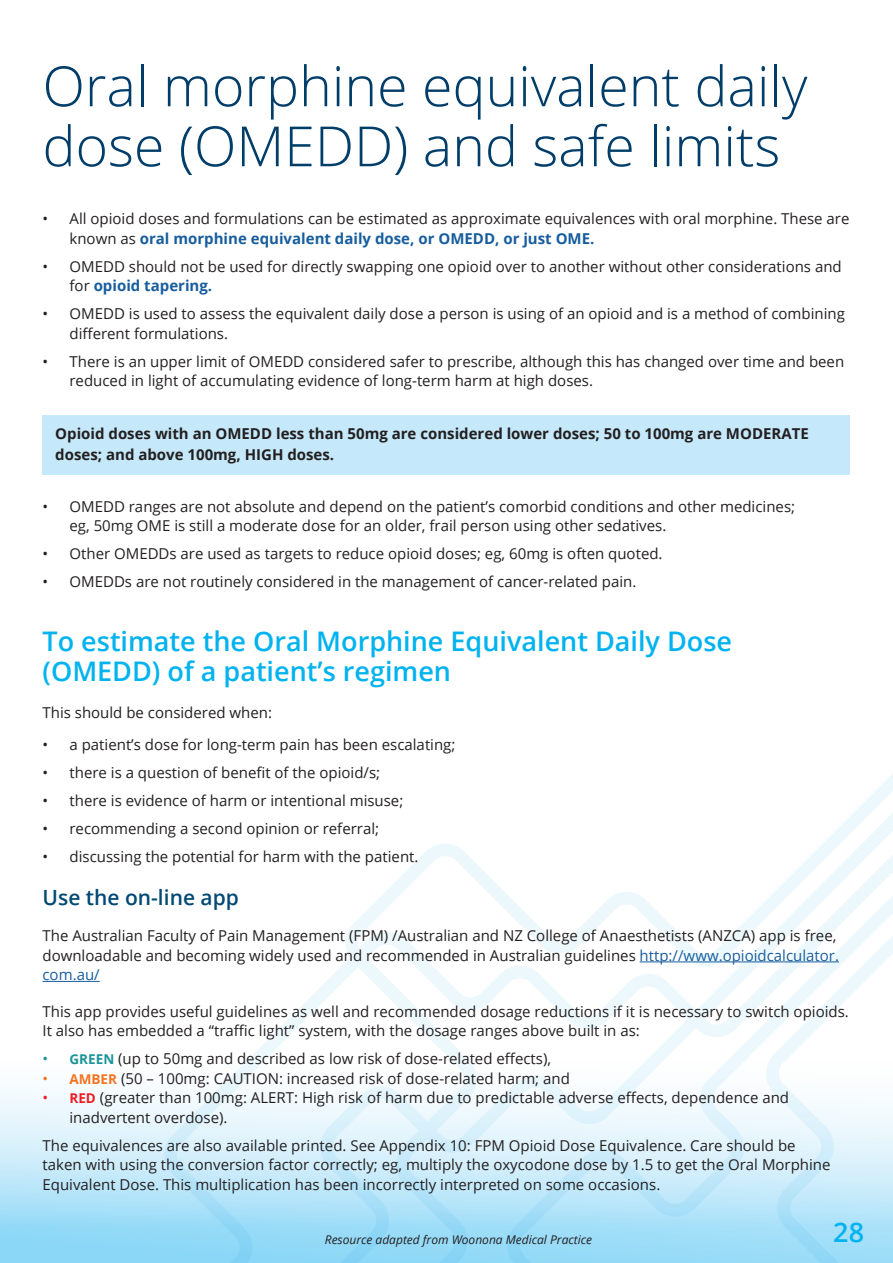
<style>
.page{position:relative;width:893px;height:1263px;background:#fff}
.page>*{position:absolute;margin:0;border:0;box-sizing:border-box;transform-origin:0 0}
.New_heading{font:300 55.5px/60px "Open Sans";color:#003d69}
.Subheading_new{font:600 27px/30px "Open Sans";color:#00b3ef}
.sub_level_3{font:600 21px "Open Sans";color:#024974}
.New_body_bullet_roun{font:15px/19.5px "Open Sans";color:#231f20}
.Newest_body{font:700 15px/21px "Open Sans";color:#231f20}
.t1{font:italic 12px "Open Sans";color:#231f20}
.s1{font-weight:700;color:#175d9e}
.s2{color:#175d9e}
.s3{color:#1a9499}
.s4{font-weight:700;font-size:13.5px;color:#1a9499}
.s5{color:#f47321}
.s6{font-weight:700;font-size:13.5px;color:#f47321}
.s7{color:#ee1d23}
.s8{font-weight:700;font-size:13.5px;color:#ee1d23}
</style>
<div class="page">
<div style="left:0;top:1020px;width:893px;height:243px;background:linear-gradient(to bottom,#fff,#8cd6f6)"></div>
<svg style="left:163px;top:888px;width:227px;height:375px"></svg>
<svg style="left:390px;top:774px;width:503px;height:489px"></svg>
<hr style="left:640px;top:961px;width:199px;height:1px;background:#175d9e">
<hr style="left:43px;top:981px;width:57px;height:1px;background:#175d9e">
<div style="left:43px;top:415px;width:807px;height:59px;background:#c5e9fa"></div>
<p class="New_heading" style="left:43px;top:55px;width:766px">Oral morphine equivalent daily dose (OMEDD) and safe limits</p>
<p class="New_body_bullet_roun" style="left:70px;top:208px;width:781px;text-indent:-27px">• All opioid doses and formulations can be estimated as approximate equivalences with oral morphine. These are known as <span class="s1">oral morphine equivalent daily dose, or OMEDD, or just OME.</span></p>
<p class="New_body_bullet_roun" style="left:70px;top:256px;width:774px;text-indent:-27px">• OMEDD should not be used for directly swapping one opioid over to another without other considerations and for <span class="s1">opioid tapering.</span></p>
<p class="New_body_bullet_roun" style="left:70px;top:304px;width:777px;text-indent:-27px">• OMEDD is used to assess the equivalent daily dose a person is using of an opioid and is a method of combining different formulations.</p>
<p class="New_body_bullet_roun" style="left:70px;top:351px;width:776px;text-indent:-27px">• There is an upper limit of OMEDD considered safer to prescribe, although this has changed over time and been reduced in light of accumulating evidence of long-term harm at high doses.</p>
<p class="Newest_body" style="left:55px;top:423px;width:755px">Opioid doses with an OMEDD less than 50mg are considered lower doses; 50 to 100mg are MODERATE doses; and above 100mg, HIGH doses.</p>
<p class="New_body_bullet_roun" style="left:70px;top:496px;width:727px;text-indent:-27px">• OMEDD ranges are not absolute and depend on the patient’s comorbid conditions and other medicines; eg, 50mg OME is still a moderate dose for an older, frail person using other sedatives.</p>
<p class="New_body_bullet_roun" style="left:43px;top:544px;width:622px">• Other OMEDDs are used as targets to reduce opioid doses; eg, 60mg is often quoted.</p>
<p class="New_body_bullet_roun" style="left:43px;top:572px;width:595px">• OMEDDs are not routinely considered in the management of cancer-related pain.</p>
<p class="Subheading_new" style="left:43px;top:626px;width:691px">To estimate the Oral Morphine Equivalent Daily Dose (OMEDD) of a patient’s regimen</p>
<p class="New_body_bullet_roun" style="left:43px;top:702px;width:231px">This should be considered when:</p>
<p class="New_body_bullet_roun" style="left:43px;top:734px;width:414px">• a patient’s dose for long-term pain has been escalating;</p>
<p class="New_body_bullet_roun" style="left:43px;top:762px;width:339px">• there is a question of benefit of the opioid/s;</p>
<p class="New_body_bullet_roun" style="left:43px;top:790px;width:362px">• there is evidence of harm or intentional misuse;</p>
<p class="New_body_bullet_roun" style="left:43px;top:818px;width:338px">• recommending a second opinion or referral;</p>
<p class="New_body_bullet_roun" style="left:43px;top:846px;width:377px">• discussing the potential for harm with the patient.</p>
<p class="sub_level_3" style="left:43px;top:883px;width:198px">Use the on-line app</p>
<p class="New_body_bullet_roun" style="left:43px;top:926px;width:798px">The Australian Faculty of Pain Management (FPM) /Australian and NZ College of Anaesthetists (ANZCA) app is free, downloadable and becoming widely used and recommended in Australian guidelines <span class="s2">http://www.opioidcalculator. com.au/</span></p>
<p class="New_body_bullet_roun" style="left:43px;top:1001px;width:808px">This app provides useful guidelines as well and recommended dosage reductions if it is necessary to switch opioids.<br>It also has embedded a “traffic light” system, with the dosage ranges above built in as:</p>
<p class="New_body_bullet_roun" style="left:43px;top:1049px;width:510px"><span class="s3">•</span> <span class="s4">GREEN</span> (up to 50mg and described as low risk of dose-related effects),</p>
<p class="New_body_bullet_roun" style="left:43px;top:1068px;width:529px"><span class="s5">•</span> <span class="s6">AMBER</span> (50 – 100mg: CAUTION: increased risk of dose-related harm; and</p>
<p class="New_body_bullet_roun" style="left:70px;top:1088px;width:721px;text-indent:-27px"><span class="s7">•</span> <span class="s8">RED</span> (greater than 100mg: ALERT: High risk of harm due to predictable adverse effects, dependence and inadvertent overdose).</p>
<p class="New_body_bullet_roun" style="left:43px;top:1135px;width:789px">The equivalences are also available printed. See Appendix 10: FPM Opioid Dose Equivalence. Care should be taken with using the conversion factor correctly; eg, multiply the oxycodone dose by 1.5 to get the Oral Morphine<br>Equivalent Dose. This multiplication has been incorrectly interpreted on some occasions.</p>
<p class="t1" style="left:325px;top:1231px;width:269px">Resource adapted from Woonona Medical Practice</p>
<h2 class="Subheading_new" style="left:833px;top:1217px;width:32px">28</h2>
</div>
